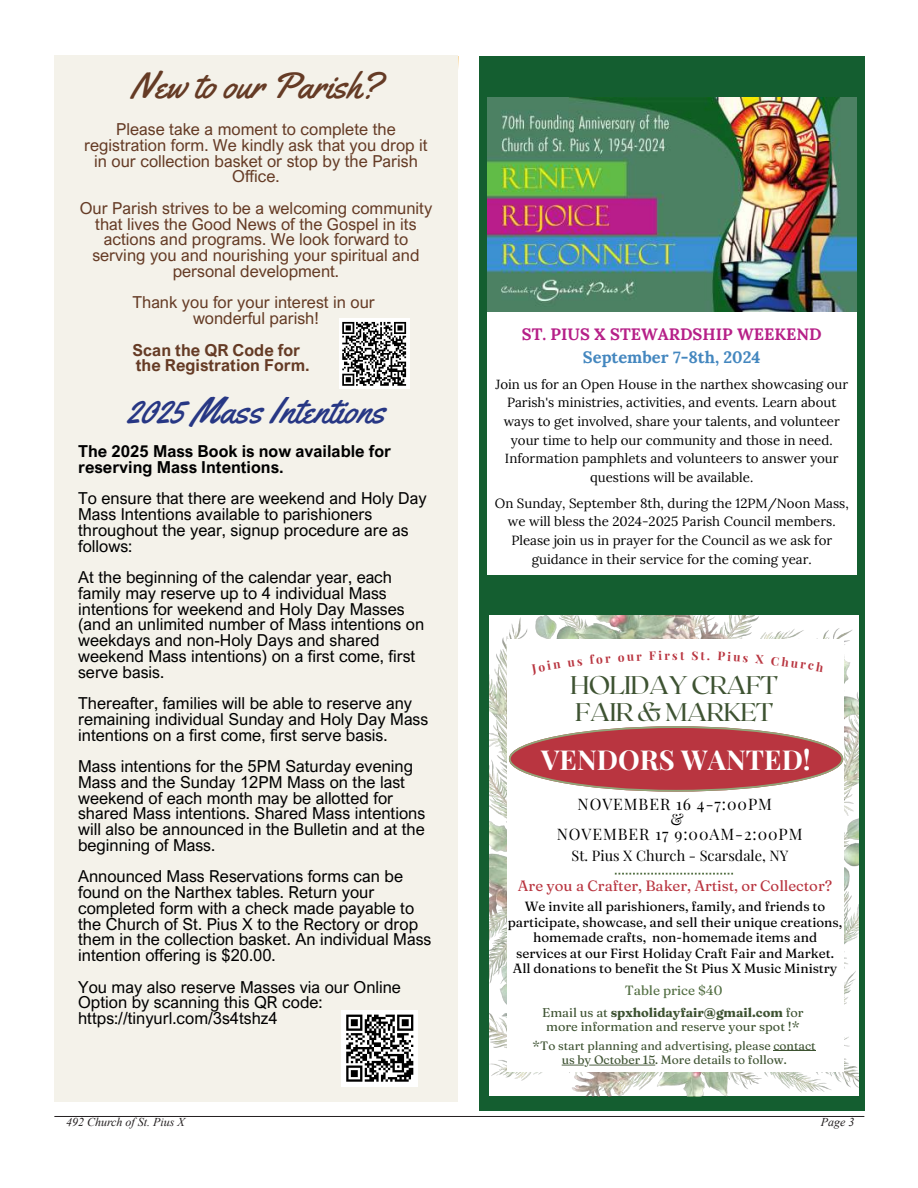
<style>
.page{position:relative;width:918px;height:1188px;background:#fff}
.page>*{position:absolute;margin:0;border:0;box-sizing:border-box;transform-origin:0 0}
.t1{font:36.75px "Yellowtail";color:#273784}
.t2{font:36.75px "Yellowtail";color:#653b25}
.t3{font:700 27.45px "Playfair Display";color:#fff}
.t4{font:25.5px/27.8px "Roxborough CF";letter-spacing:-.035em;color:#3e5332}
.t5{font:16.5px/15.8px "Arial Nova";color:#000}
.t6{font:16.5px/15.8px "Arial Nova";color:#653b25;text-align:center}
.t7{font:700 16.5px/15.8px "Arial Nova";color:#000}
.t8{font:700 16.5px/23.1px "Lora";color:#b62088;text-align:center}
.t9{font:700 16.5px/15.8px "Arial Nova";color:#653b25}
.t10{font:15.9px "Playfair Display";letter-spacing:.06em;color:#000}
.t11{font:14.85px "Fraunces 9 pt";color:#b93540}
.t12{font:14.55px "Playfair Display";color:#000}
.t13{font:13.35px/15.5px "Fraunces 9 pt";color:#000;text-align:center}
.t14{font:13.35px "Fraunces 9 pt";color:#516d41}
.t15{font:13.2px/18.6px "Lora";color:#000;text-align:center}
.t16{font:12.75px/14.5px "Fraunces 9 pt";color:#3e5332;text-align:center}
.t17{font:12px/14.1px "Fraunces 9 pt";color:#3e5332;text-align:center}
.t18{font:italic 12px "Times New Roman";color:#231f20}
.t19{font:700 12px "Playfair Display";color:#b93540}
.s1{color:#4487bf}
.s2{font-weight:700}
</style>
<div class="page">
<hr style="left:54px;top:1116px;width:810px;height:1px;background:#231f20">
<svg style="left:458px;top:56px;width:1px;height:13px"></svg>
<div style="left:480px;top:56px;width:385px;height:1054px;background:#145e30"></div>
<div style="left:487px;top:97px;width:369px;height:478px;background:#fff"></div>
<img style="left:487px;top:97px;width:369px;height:215px">
<img style="left:489px;top:616px;width:369px;height:480px">
<div style="left:791px;top:640px;width:52px;height:432px;background:#fff"></div>
<div style="left:507px;top:640px;width:47px;height:432px;background:#fff"></div>
<div style="left:535px;top:640px;width:276px;height:39px;background:#fff"></div>
<div style="left:537px;top:1035px;width:275px;height:37px;background:#fff"></div>
<svg style="left:615px;top:873px;width:118px;height:2px"></svg>
<svg style="left:509px;top:726px;width:334px;height:66px;background:#c5666c"></svg>
<hr style="left:773px;top:1051px;width:43px;height:1px;background:#3e5332">
<hr style="left:589px;top:1065px;width:66px;height:1px;background:#3e5332">
<svg style="left:562px;top:1065px;width:22px;height:1px"></svg>
<div style="left:54px;top:55px;width:404px;height:1047px;background:#f4f2ea"></div>
<div style="left:339px;top:318px;width:71px;height:71px;background:#fff"></div>
<svg style="left:342px;top:321px;width:65px;height:65px"></svg>
<div style="left:342px;top:1010px;width:76px;height:76px;background:#fff"></div>
<svg style="left:346px;top:1014px;width:68px;height:68px"></svg>
<p class="t2" style="left:131px;top:62px;width:251px">New to our Parish?</p>
<p class="t6" style="left:84px;top:121px;width:345px">Please take a moment to complete the registration form. We kindly ask that you drop it in our collection basket or stop by the Parish Office.</p>
<p class="t6" style="left:80px;top:200px;width:354px">Our Parish strives to be a welcoming community that lives the Good News of the Gospel in its actions and programs. We look forward to serving you and nourishing your spiritual and personal development.</p>
<p class="t6" style="left:132px;top:295px;width:244px">Thank you for your interest in our wonderful parish!</p>
<p class="t9" style="left:133px;top:342px;width:179px">Scan the QR Code for the Registration Form.</p>
<p class="t1" style="left:127px;top:388px;width:260px">2025 Mass Intentions</p>
<p class="t7" style="left:78px;top:443px;width:314px">The 2025 Mass Book is now available for reserving Mass Intentions.</p>
<p class="t5" style="left:78px;top:491px;width:350px">To ensure that there are weekend and Holy Day Mass Intentions available to parishioners throughout the year, signup procedure are as follows:</p>
<p class="t5" style="left:78px;top:569px;width:348px">At the beginning of the calendar year, each family may reserve up to 4 individual Mass intentions for weekend and Holy Day Masses (and an unlimited number of Mass intentions on weekdays and non-Holy Days and shared weekend Mass intentions) on a first come, first serve basis.</p>
<p class="t5" style="left:78px;top:695px;width:352px">Thereafter, families will be able to reserve any remaining individual Sunday and Holy Day Mass intentions on a first come, first serve basis.</p>
<p class="t5" style="left:78px;top:758px;width:349px">Mass intentions for the 5PM Saturday evening Mass and the Sunday 12PM Mass on the last weekend of each month may be allotted for shared Mass intentions. Shared Mass intentions will also be announced in the Bulletin and at the beginning of Mass.</p>
<p class="t5" style="left:78px;top:869px;width:355px">Announced Mass Reservations forms can be found on the Narthex tables. Return your completed form with a check made payable to the Church of St. Pius X to the Rectory or drop them in the collection basket. An individual Mass intention offering is $20.00.</p>
<p class="t5" style="left:78px;top:979px;width:324px">You may also reserve Masses via our Online<br>Option by scanning this QR code: https://tinyurl.com/3s4tshz4</p>
<p class="t8" style="left:522px;top:321px;width:301px">ST. PIUS X STEWARDSHIP WEEKEND<br><span class="s1">September 7-8th, 2024</span></p>
<p class="t15" style="left:495px;top:374px;width:354px">Join us for an Open House in the narthex showcasing our Parish's ministries, activities, and events. Learn about ways to get involved, share your talents, and volunteer your time to help our community and those in need.<br>Information pamphlets and volunteers to answer your questions will be available.</p>
<p class="t15" style="left:495px;top:493px;width:355px">On Sunday, September 8th, during the 12PM/Noon Mass, we will bless the 2024-2025 Parish Council members.<br>Please join us in prayer for the Council as we ask for guidance in their service for the coming year.</p>
<p class="t19" style="left:672px;top:646px;width:13px">st</p>
<p class="t4" style="left:570px;top:671px;width:209px">HOLIDAY CRAFT<br>FAIR &amp; MARKET</p>
<p class="t3" style="left:541px;top:738px;width:271px">VENDORS WANTED!</p>
<p class="t10" style="left:578px;top:792px;width:196px">NOVEMBER 16 4-7:00PM</p>
<p class="t10" style="left:671px;top:807px;width:15px">&amp;</p>
<p class="t10" style="left:557px;top:822px;width:247px">NOVEMBER 17 9:00AM-2:00PM</p>
<p class="t12" style="left:572px;top:845px;width:218px">St. Pius X Church - Scarsdale, NY</p>
<p class="t11" style="left:518px;top:875px;width:316px">Are you a Crafter, Baker, Artist, or Collector?</p>
<p class="t13" style="left:508px;top:898px;width:336px">We invite all parishioners, family, and friends to participate, showcase, and sell their unique creations, homemade crafts, non-homemade items and services at our First Holiday Craft Fair and Market.<br>All donations to benefit the St Pius X Music Ministry</p>
<p class="t14" style="left:625px;top:981px;width:99px">Table price $40</p>
<p class="t16" style="left:542px;top:1004px;width:263px">Email us at <span class="s2">spxholidayfair@gmail.com</span> for more information and reserve your spot !*</p>
<p class="t17" style="left:533px;top:1038px;width:285px">*To start planning and advertising, please contact us by October 15. More details to follow.</p>
<p class="t18" style="left:66px;top:1114px;width:120px">492 Church of St. Pius X</p>
<p class="t18" style="left:821px;top:1114px;width:35px">Page 3</p>
</div>
